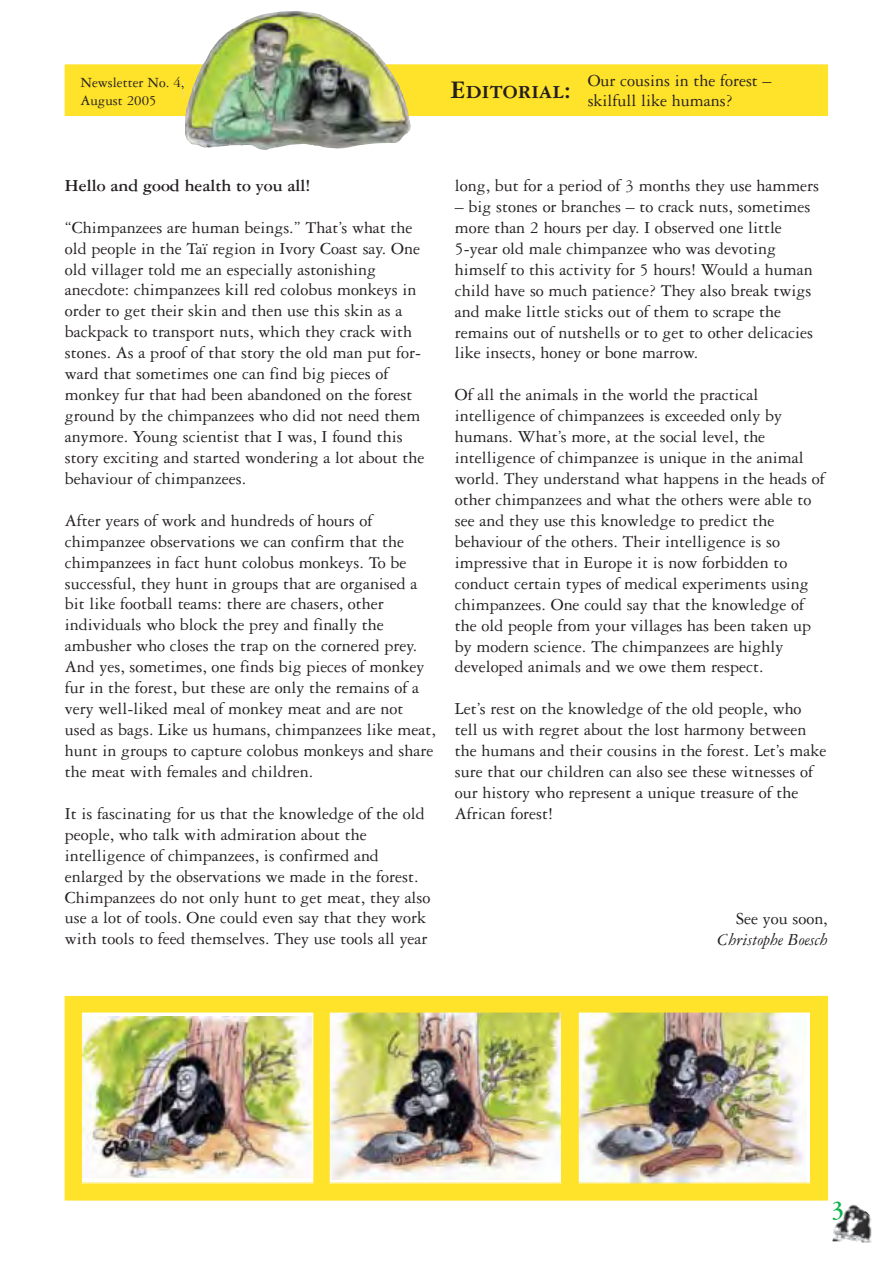
<style>
.page{position:relative;width:893px;height:1263px;background:#fff}
.page>*{position:absolute;margin:0;border:0;box-sizing:border-box;transform-origin:0 0}
.t1{font:26.85px "Garamond Three Bold SC";color:#231f20}
.t2{font:700 26.85px "Garamond Three";color:#0cb14b}
.t3{font:18px/21px "Garamond Three";color:#231f20}
.t4{font:700 18px "Garamond Three";color:#231f20}
.t5{font:italic 18px "Garamond Three";color:#231f20}
.t6{font:15px/18px "Garamond Three";color:#231f20}
</style>
<div class="page">
<img style="left:832px;top:1204px;width:40px;height:39px">
<div style="left:65px;top:65px;width:762px;height:50px;background:#ffe22a"></div>
<img style="left:183px;top:11px;width:228px;height:139px">
<div style="left:65px;top:996px;width:762px;height:204px;background:#ffe22a"></div>
<div style="left:82px;top:1012px;width:232px;height:171px;background:#fff"></div>
<img style="left:83px;top:1016px;width:228px;height:162px">
<img style="left:331px;top:1014px;width:229px;height:166px">
<div style="left:329px;top:1012px;width:233px;height:171px;border:1px solid #ffe22a"></div>
<img style="left:580px;top:1014px;width:227px;height:167px">
<div style="left:578px;top:1012px;width:233px;height:171px;border:1px solid #ffe22a"></div>
<p class="t6" style="left:80px;top:75px;width:106px">Newsletter No. 4,<br>August 2005</p>
<h1 class="t1" style="left:451px;top:80px;width:122px">Editorial:</h1>
<p class="t3" style="left:588px;top:73px;width:185px;line-height:19.5px">Our cousins in the forest – skilfull like humans?</p>
<p class="t4" style="left:65px;top:179px;width:247px">Hello and good health to you all!</p>
<p class="t3" style="left:65px;top:218px;width:361px">“Chimpanzees are human beings.” That’s what the old people in the Taï region in Ivory Coast say. One old villager told me an especially astonishing anecdote: chimpanzees kill red colobus monkeys in order to get their skin and then use this skin as a backpack to transport nuts, which they crack with stones. As a proof of that story the old man put for&shy;ward that sometimes one can find big pieces of monkey fur that had been abandoned on the forest ground by the chimpanzees who did not need them anymore. Young scientist that I was, I found this story exciting and started wondering a lot about the behaviour of chimpanzees.</p>
<p class="t3" style="left:65px;top:511px;width:372px">After years of work and hundreds of hours of chimpanzee observations we can confirm that the chimpanzees in fact hunt colobus monkeys. To be successful, they hunt in groups that are organised a bit like football teams: there are chasers, other individuals who block the prey and finally the ambusher who closes the trap on the cornered prey.<br>And yes, sometimes, one finds big pieces of monkey fur in the forest, but these are only the remains of a very well-liked meal of monkey meat and are not used as bags. Like us humans, chimpanzees like meat, hunt in groups to capture colobus monkeys and share the meat with females and children.</p>
<p class="t3" style="left:65px;top:804px;width:367px">It is fascinating for us that the knowledge of the old people, who talk with admiration about the intelligence of chimpanzees, is confirmed and enlarged by the observations we made in the forest.<br>Chimpanzees do not only hunt to get meat, they also use a lot of tools. One could even say that they work with tools to feed themselves. They use tools all year</p>
<p class="t3" style="left:455px;top:177px;width:366px">long, but for a period of 3 months they use hammers</p>
<p class="t3" style="left:455px;top:198px;width:360px">– big stones or branches – to crack nuts, sometimes more than 2 hours per day. I observed one little 5-year old male chimpanzee who was devoting himself to this activity for 5 hours! Would a human child have so much patience? They also break twigs and make little sticks out of them to scrape the remains out of nutshells or to get to other delicacies like insects, honey or bone marrow.</p>
<p class="t3" style="left:455px;top:386px;width:371px">Of all the animals in the world the practical intelligence of chimpanzees is exceeded only by humans. What’s more, at the social level, the intelligence of chimpanzee is unique in the animal world. They understand what happens in the heads of other chimpanzees and what the others were able to see and they use this knowledge to predict the behaviour of the others. Their intelligence is so impressive that in Europe it is now forbidden to conduct certain types of medical experiments using chimpanzees. One could say that the knowledge of the old people from your villages has been taken up by modern science. The chimpanzees are highly developed animals and we owe them respect.</p>
<p class="t3" style="left:455px;top:700px;width:373px">Let’s rest on the knowledge of the old people, who tell us with regret about the lost harmony between the humans and their cousins in the forest. Let’s make sure that our children can also see these witnesses of our history who represent a unique treasure of the African forest!</p>
<p class="t3" style="left:736px;top:909px;width:93px">See you soon,</p>
<p class="t5" style="left:717px;top:933px;width:112px">Christophe Boesch</p>
<h1 class="t2" style="left:831px;top:1200px;width:15px">3</h1>
</div>
